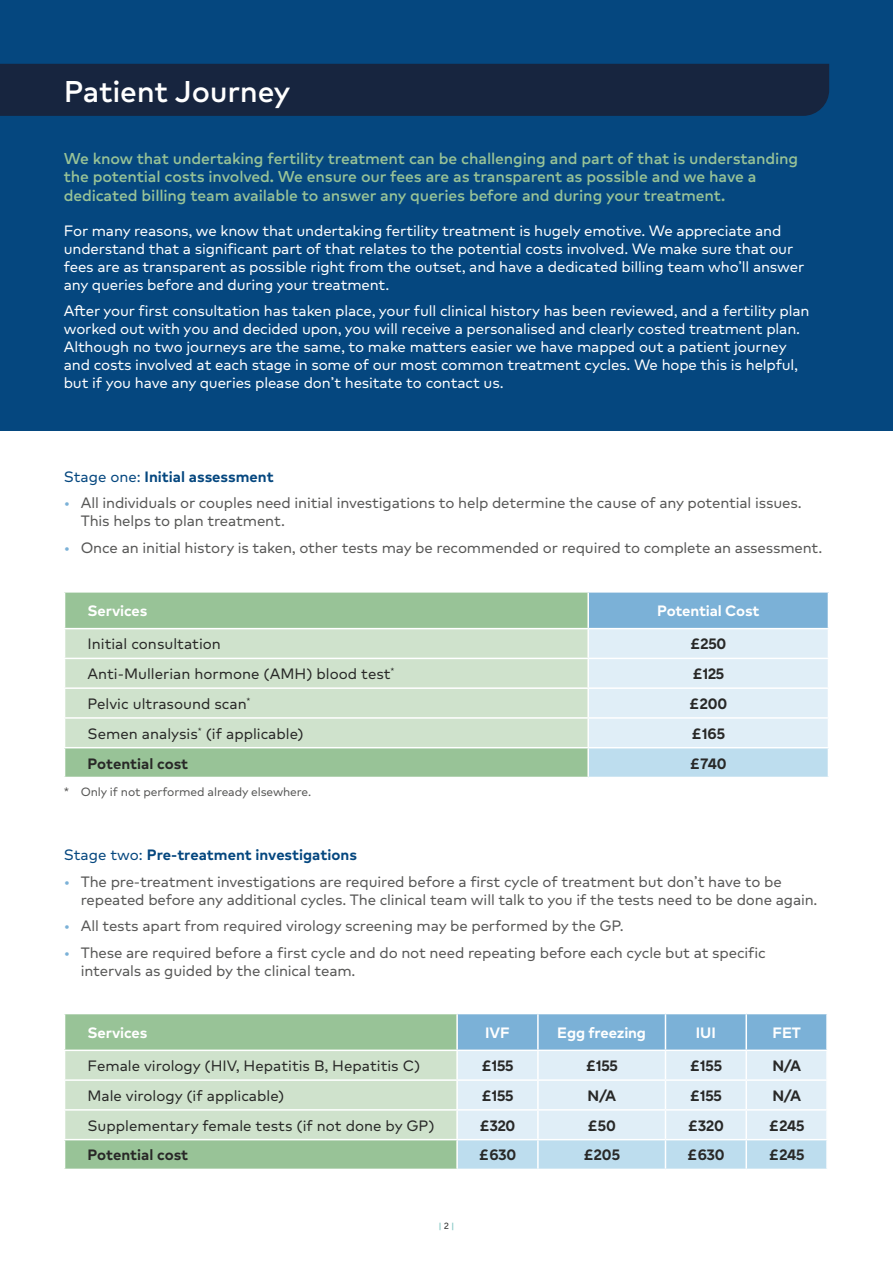
<style>
.page{position:relative;width:893px;height:1263px;background:#fff}
.page>*{position:absolute;margin:0;border:0;box-sizing:border-box;transform-origin:0 0}
.t1{font:500 30px "Markfor HCA";letter-spacing:-.01em;color:#fff}
.t2{font:500 15.75px/18.3px "Markfor HCA";letter-spacing:-.01em;color:#98c397}
.t3{font:15px/18px "Markfor HCA";letter-spacing:-.01em;color:#fff}
.t4{font:15px/18px "Markfor HCA";letter-spacing:-.01em;color:#575756}
.t5{font:15px "Markfor HCA";color:#282827}
.t6{font:700 15px "Markfor HCA";letter-spacing:-.005em;color:#282827}
.t7{font:700 15px "Markfor HCA";color:#05477f}
.t8{font:700 15px "Markfor HCA";letter-spacing:-.01em;color:#fff}
.t9{font:12px "Markfor HCA";letter-spacing:-.01em;color:#575756}
.t10{font:500 9px "Markfor HCA";color:#84c7c4}
.s1{font-weight:400}
.s2{color:#7bb1d7}
.s3{font-weight:400;color:#282827}
</style>
<div class="page">
<div style="left:0;top:0;width:893px;height:431px;background:#05477f"></div>
<div style="left:0;top:64px;width:829px;height:52px;background:#17253f"></div>
<div style="left:65px;top:592px;width:523px;height:37px;background:#98c397"></div>
<div style="left:588px;top:592px;width:240px;height:37px;background:#7bb1d7"></div>
<div style="left:65px;top:629px;width:522px;height:118px;background:#cfe2cc"></div>
<div style="left:65px;top:748px;width:523px;height:29px;background:#98c397"></div>
<hr style="left:64px;top:658px;width:524px;height:1px;background:#fff">
<hr style="left:64px;top:687px;width:524px;height:2px;background:#fff">
<hr style="left:64px;top:717px;width:524px;height:2px;background:#fff">
<hr style="left:587px;top:748px;width:2px;height:29px;background:#fff">
<svg style="left:588px;top:629px;width:241px;height:148px;background:#dbebf5"></svg>
<hr style="left:64px;top:591px;width:524px;height:2px;background:#fff">
<hr style="left:588px;top:591px;width:241px;height:2px;background:#fff">
<hr style="left:587px;top:593px;width:2px;height:35px;background:#fff">
<hr style="left:64px;top:628px;width:524px;height:1px;background:#fff">
<hr style="left:588px;top:628px;width:241px;height:1px;background:#fff">
<svg style="left:64px;top:1014px;width:763px;height:155px;background:#bfdad2"></svg>
<hr style="left:746px;top:1139px;width:82px;height:1px;background:#fff">
<hr style="left:745px;top:1140px;width:2px;height:29px;background:#fff">
<hr style="left:826px;top:1140px;width:2px;height:29px;background:#fff">
<hr style="left:64px;top:1014px;width:1px;height:35px;background:#fff">
<hr style="left:456px;top:1014px;width:2px;height:35px;background:#fff">
<hr style="left:537px;top:1014px;width:2px;height:35px;background:#fff">
<hr style="left:665px;top:1014px;width:1px;height:35px;background:#fff">
<hr style="left:745px;top:1014px;width:2px;height:35px;background:#fff">
<hr style="left:826px;top:1014px;width:2px;height:35px;background:#fff">
<hr style="left:64px;top:1049px;width:393px;height:2px;background:#fff">
<hr style="left:457px;top:1049px;width:81px;height:2px;background:#fff">
<hr style="left:538px;top:1049px;width:127px;height:2px;background:#fff">
<hr style="left:665px;top:1049px;width:81px;height:2px;background:#fff">
<hr style="left:746px;top:1049px;width:82px;height:2px;background:#fff">
<h1 class="t1" style="left:64px;top:68px;width:228px">Patient Journey</h1>
<p class="t2" style="left:64px;top:149px;width:736px">We know that undertaking fertility treatment can be challenging and part of that is understanding the potential costs involved. We ensure our fees are as transparent as possible and we have a dedicated billing team available to answer any queries before and during your treatment.</p>
<p class="t3" style="left:64px;top:222px;width:742px">For many reasons, we know that undertaking fertility treatment is hugely emotive. We appreciate and understand that a significant part of that relates to the potential costs involved. We make sure that our fees are as transparent as possible right from the outset, and have a dedicated billing team who’ll answer any queries before and during your treatment.</p>
<p class="t3" style="left:64px;top:302px;width:747px">After your first consultation has taken place, your full clinical history has been reviewed, and a fertility plan worked out with you and decided upon, you will receive a personalised and clearly costed treatment plan.<br>Although no two journeys are the same, to make matters easier we have mapped out a patient journey and costs involved at each stage in some of our most common treatment cycles. We hope this is helpful, but if you have any queries please don’t hesitate to contact us.</p>
<p class="t7" style="left:64px;top:465px;width:211px"><span class="s1">Stage one:</span> Initial assessment</p>
<p class="t4" style="left:81px;top:494px;width:722px;text-indent:-17px"><span class="s2">•</span> All individuals or couples need initial investigations to help determine the cause of any potential issues.<br>This helps to plan treatment.</p>
<p class="t4" style="left:64px;top:539px;width:760px"><span class="s2">•</span> Once an initial history is taken, other tests may be recommended or required to complete an assessment.</p>
<p class="t8" style="left:88px;top:599px;width:61px">Services</p>
<p class="t8" style="left:657px;top:599px;width:104px">Potential Cost</p>
<p class="t5" style="left:88px;top:635px;width:135px">Initial consultation</p>
<p class="t6" style="left:690px;top:633px;width:38px">£250</p>
<p class="t5" style="left:88px;top:665px;width:309px">Anti-Mullerian hormone (AMH) blood test<sup>*</sup></p>
<p class="t6" style="left:692px;top:662px;width:33px">£125</p>
<p class="t5" style="left:88px;top:695px;width:165px">Pelvic ultrasound scan<sup>*</sup></p>
<p class="t6" style="left:689px;top:692px;width:40px">£200</p>
<p class="t5" style="left:88px;top:725px;width:218px">Semen analysis<sup>*</sup> (if applicable)</p>
<p class="t6" style="left:692px;top:722px;width:35px">£165</p>
<p class="t6" style="left:88px;top:752px;width:102px">Potential cost</p>
<p class="t6" style="left:690px;top:752px;width:38px">£740</p>
<p class="t9" style="left:64px;top:785px;width:249px">* Only if not performed already elsewhere.</p>
<p class="t7" style="left:64px;top:843px;width:295px"><span class="s1">Stage two:</span> Pre-treatment investigations</p>
<p class="t4" style="left:81px;top:872px;width:738px;text-indent:-17px"><span class="s2">•</span> The pre-treatment investigations are required before a first cycle of treatment but don’t have to be repeated before any additional cycles. The clinical team will talk to you if the tests need to be done again.</p>
<p class="t4" style="left:64px;top:917px;width:561px"><span class="s2">•</span> All tests apart from required virology screening may be performed by the GP.</p>
<p class="t4" style="left:81px;top:943px;width:686px;text-indent:-17px"><span class="s2">•</span> These are required before a first cycle and do not need repeating before each cycle but at specific intervals as guided by the clinical team.</p>
<p class="t8" style="left:88px;top:1021px;width:61px">Services</p>
<p class="t8" style="left:485px;top:1021px;width:26px">IVF</p>
<p class="t8" style="left:557px;top:1021px;width:90px">Egg freezing</p>
<p class="t8" style="left:696px;top:1021px;width:21px">IUI</p>
<p class="t8" style="left:773px;top:1021px;width:30px">FET</p>
<p class="t5" style="left:88px;top:1057px;width:334px">Female virology (HIV, Hepatitis B, Hepatitis C)</p>
<p class="t6" style="left:481px;top:1054px;width:34px">£155</p>
<p class="t6" style="left:586px;top:1054px;width:34px">£155</p>
<p class="t6" style="left:690px;top:1054px;width:34px">£155</p>
<p class="t6" style="left:772px;top:1054px;width:30px">N/A</p>
<p class="t5" style="left:88px;top:1087px;width:198px">Male virology (if applicable)</p>
<p class="t6" style="left:481px;top:1084px;width:34px">£155</p>
<p class="t6" style="left:587px;top:1084px;width:30px">N/A</p>
<p class="t6" style="left:690px;top:1084px;width:34px">£155</p>
<p class="t6" style="left:772px;top:1084px;width:30px">N/A</p>
<p class="t5" style="left:88px;top:1117px;width:349px">Supplementary female tests (if not done by GP)</p>
<p class="t6" style="left:480px;top:1114px;width:37px">£320</p>
<p class="t6" style="left:588px;top:1114px;width:30px">£50</p>
<p class="t6" style="left:688px;top:1114px;width:37px">£320</p>
<p class="t6" style="left:769px;top:1114px;width:37px">£245</p>
<p class="t6" style="left:88px;top:1143px;width:102px">Potential cost</p>
<p class="t6" style="left:479px;top:1143px;width:39px">£630</p>
<p class="t6" style="left:583px;top:1143px;width:38px">£205</p>
<p class="t6" style="left:687px;top:1143px;width:39px">£630</p>
<p class="t6" style="left:769px;top:1143px;width:37px">£245</p>
<p class="t10" style="left:439px;top:1219px;width:17px">| <span class="s3">2</span> |</p>
</div>
